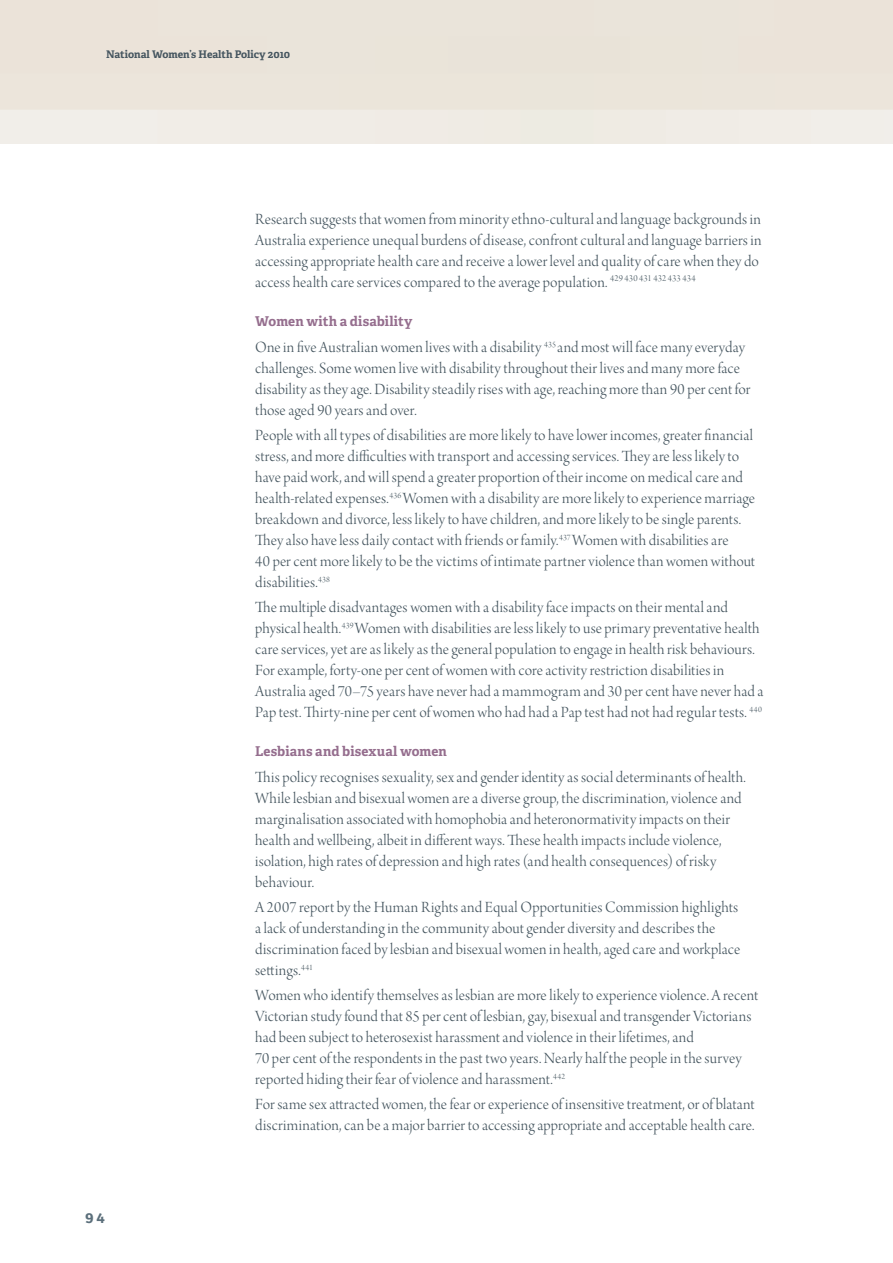
<style>
.page{position:relative;width:893px;height:1263px;background:#fff}
.page>*{position:absolute;margin:0;border:0;box-sizing:border-box;transform-origin:0 0}
.Text_body{font:16.5px/21px "Arno Pro Light Display";letter-spacing:.005em;color:#45555f}
.Text_body_last{font:16.5px/21px "Arno Pro Light Display";letter-spacing:.01em;color:#45555f}
.t1{font:700 15px "Adelle Basic";color:#5b6f7b}
.Heading_3{font:700 13.5px "Adelle Basic";letter-spacing:.01em;color:#956e8e}
.t2{font:700 10.5px "Adelle Basic";color:#45555f}
</style>
<div class="page">
<div style="left:0;top:0;width:893px;height:143px;background:linear-gradient(to right,#ece6dd,#ece6dc)"></div>
<p class="t2" style="left:106px;top:47px;width:185px">National Women’s Health Policy 2010</p>
<p class="t1" style="left:85px;top:1207px;width:21px">94</p>
<p class="Text_body_last" style="left:255px;top:210px;width:508px">Research suggests that women from minority ethno-cultural and language backgrounds in Australia experience unequal burdens of disease, confront cultural and language barriers in accessing appropriate health care and receive a lower level and quality of care when they do access health care services compared to the average population. <sup>429</sup> <sup>430</sup> <sup>431</sup> <sup>432</sup> <sup>433</sup> <sup>434</sup></p>
<h3 class="Heading_3" style="left:255px;top:313px;width:159px">Women with a disability</h3>
<p class="Text_body" style="left:255px;top:337px;width:497px">One in five Australian women lives with a disability <sup>435</sup> and most will face many everyday challenges. Some women live with disability throughout their lives and many more face disability as they age. Disability steadily rises with age, reaching more than 90 per cent for those aged 90 years and over.</p>
<p class="Text_body" style="left:255px;top:425px;width:501px">People with all types of disabilities are more likely to have lower incomes, greater financial stress, and more difficulties with transport and accessing services. They are less likely to have paid work, and will spend a greater proportion of their income on medical care and health-related expenses.<sup>436</sup> Women with a disability are more likely to experience marriage breakdown and divorce, less likely to have children, and more likely to be single parents.<br>They also have less daily contact with friends or family.<sup>437</sup> Women with disabilities are<br>40 per cent more likely to be the victims of intimate partner violence than women without disabilities.<sup>438</sup></p>
<p class="Text_body_last" style="left:255px;top:598px;width:510px">The multiple disadvantages women with a disability face impacts on their mental and physical health.<sup>439</sup> Women with disabilities are less likely to use primary preventative health care services, yet are as likely as the general population to engage in health risk behaviours.<br>For example, forty-one per cent of women with core activity restriction disabilities in Australia aged 70–75 years have never had a mammogram and 30 per cent have never had a Pap test. Thirty-nine per cent of women who had had a Pap test had not had regular tests. <sup>440</sup></p>
<h3 class="Heading_3" style="left:255px;top:743px;width:193px">Lesbians and bisexual women</h3>
<p class="Text_body" style="left:255px;top:767px;width:492px">This policy recognises sexuality, sex and gender identity as social determinants of health.<br>While lesbian and bisexual women are a diverse group, the discrimination, violence and marginalisation associated with homophobia and heteronormativity impacts on their health and wellbeing, albeit in different ways. These health impacts include violence, isolation, high rates of depression and high rates (and health consequences) of risky behaviour.</p>
<p class="Text_body" style="left:255px;top:897px;width:487px">A 2007 report by the Human Rights and Equal Opportunities Commission highlights a lack of understanding in the community about gender diversity and describes the discrimination faced by lesbian and bisexual women in health, aged care and workplace settings.<sup>441</sup></p>
<p class="Text_body" style="left:255px;top:986px;width:505px">Women who identify themselves as lesbian are more likely to experience violence. A recent Victorian study found that 85 per cent of lesbian, gay, bisexual and transgender Victorians had been subject to heterosexist harassment and violence in their lifetimes, and<br>70 per cent of the respondents in the past two years. Nearly half the people in the survey reported hiding their fear of violence and harassment.<sup>442</sup></p>
<p class="Text_body" style="left:255px;top:1095px;width:501px">For same sex attracted women, the fear or experience of insensitive treatment, or of blatant discrimination, can be a major barrier to accessing appropriate and acceptable health care.</p>
</div>
